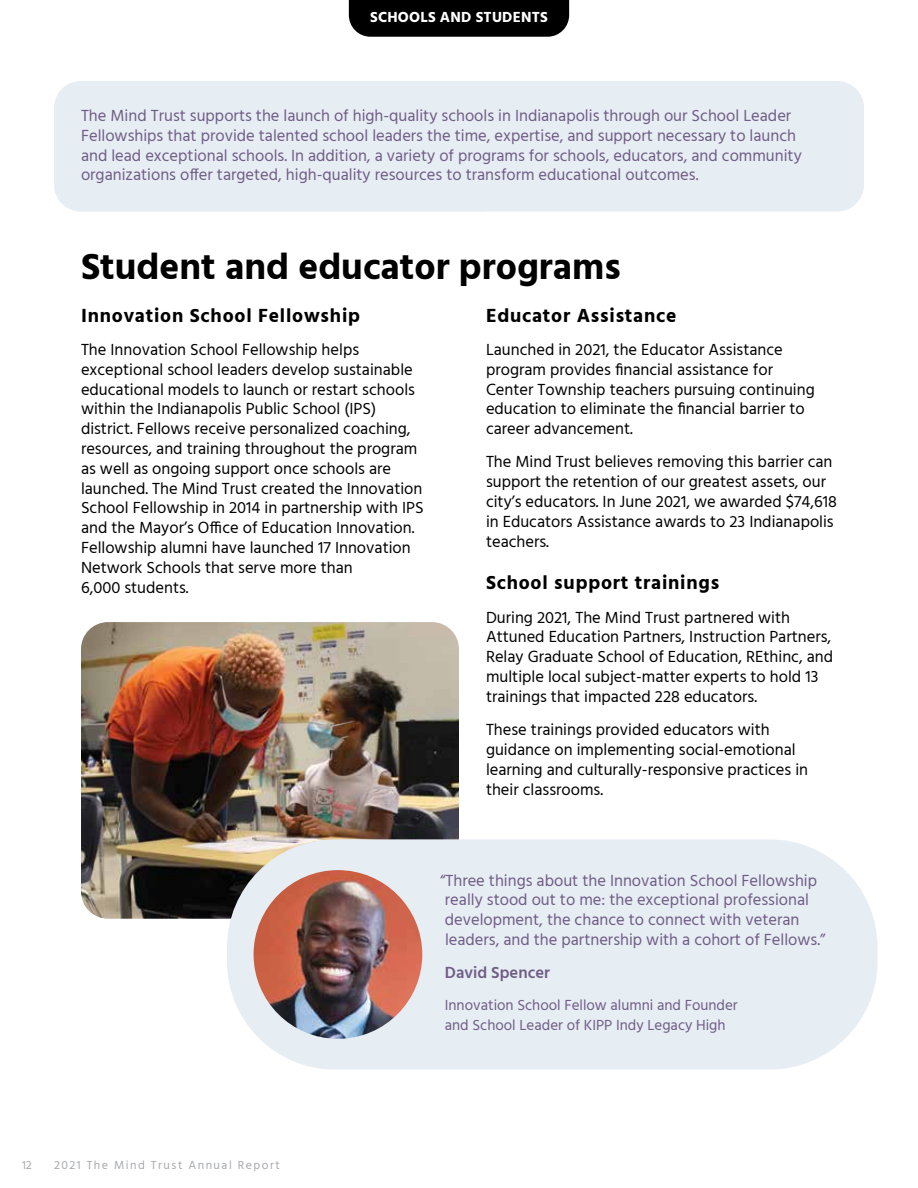
<style>
.page{position:relative;width:918px;height:1188px;background:#fff}
.page>*{position:absolute;margin:0;border:0;box-sizing:border-box;transform-origin:0 0}
.t1{font:700 37.5px "Hind";color:#000}
.t2{font:700 19.5px "Hind";letter-spacing:.04em;color:#000}
.t3{font:16.5px/19.8px "Hind";color:#000}
.t4{font:16.5px/19.8px "Hind";color:#705c85}
.t5{font:600 16.5px "Hind";color:#705c85}
.t6{font:15px/19.8px "Hind";color:#705c85}
.t7{font:700 15px "Hind";letter-spacing:.015em;color:#fff}
.t8{font:12px "Hind";letter-spacing:.125em;color:#a7a9ac}
</style>
<div class="page">
<div style="left:54px;top:81px;width:810px;height:131px;background:#e6edf3;border-radius:27px"></div>
<img style="left:81px;top:622px;width:378px;height:297px">
<div style="left:227px;top:839px;width:651px;height:231px;background:#e6edf3;border-radius:108px"></div>
<div style="left:349px;top:0;width:220px;height:37px;background:#000"></div>
<img style="left:254px;top:870px;width:168px;height:169px;border-radius:84px">
<p class="t7" style="left:370px;top:8px;width:179px">SCHOOLS AND STUDENTS</p>
<p class="t4" style="left:81px;top:107px;width:722px">The Mind Trust supports the launch of high-quality schools in Indianapolis through our School Leader Fellowships that provide talented school leaders the time, expertise, and support necessary to launch and lead exceptional schools. In addition, a variety of programs for schools, educators, and community organizations offer targeted, high-quality resources to transform educational outcomes.</p>
<h1 class="t1" style="left:81px;top:244px;width:541px">Student and educator programs</h1>
<p class="t2" style="left:81px;top:304px;width:281px">Innovation School Fellowship</p>
<p class="t3" style="left:81px;top:340px;width:344px">The Innovation School Fellowship helps exceptional school leaders develop sustainable educational models to launch or restart schools within the Indianapolis Public School (IPS) district. Fellows receive personalized coaching, resources, and training throughout the program as well as ongoing support once schools are launched. The Mind Trust created the Innovation School Fellowship in 2014 in partnership with IPS and the Mayor’s Office of Education Innovation.<br>Fellowship alumni have launched 17 Innovation Network Schools that serve more than<br>6,000 students.</p>
<p class="t2" style="left:486px;top:304px;width:192px">Educator Assistance</p>
<p class="t3" style="left:486px;top:340px;width:330px">Launched in 2021, the Educator Assistance program provides financial assistance for Center Township teachers pursuing continuing education to eliminate the financial barrier to career advancement.</p>
<p class="t3" style="left:486px;top:453px;width:353px">The Mind Trust believes removing this barrier can support the retention of our greatest assets, our city’s educators. In June 2021, we awarded $74,618 in Educators Assistance awards to 23 Indianapolis teachers.</p>
<p class="t2" style="left:486px;top:571px;width:235px">School support trainings</p>
<p class="t3" style="left:486px;top:608px;width:349px">During 2021, The Mind Trust partnered with Attuned Education Partners, Instruction Partners, Relay Graduate School of Education, REthinc, and multiple local subject-matter experts to hold 13 trainings that impacted 228 educators.</p>
<p class="t3" style="left:486px;top:721px;width:324px">These trainings provided educators with guidance on implementing social-emotional learning and culturally-responsive practices in their classrooms.</p>
<p class="t8" style="left:22px;top:1157px;width:11px">12</p>
<p class="t8" style="left:54px;top:1157px;width:227px">2021 The Mind Trust Annual Report</p>
<p class="t4" style="left:440px;top:871px;width:387px">“Three things about the Innovation School Fellowship really stood out to me: the exceptional professional development, the chance to connect with veteran leaders, and the partnership with a cohort of Fellows.”</p>
<p class="t5" style="left:445px;top:961px;width:107px">David Spencer</p>
<p class="t6" style="left:445px;top:996px;width:295px">Innovation School Fellow alumni and Founder and School Leader of KIPP Indy Legacy High</p>
</div>
